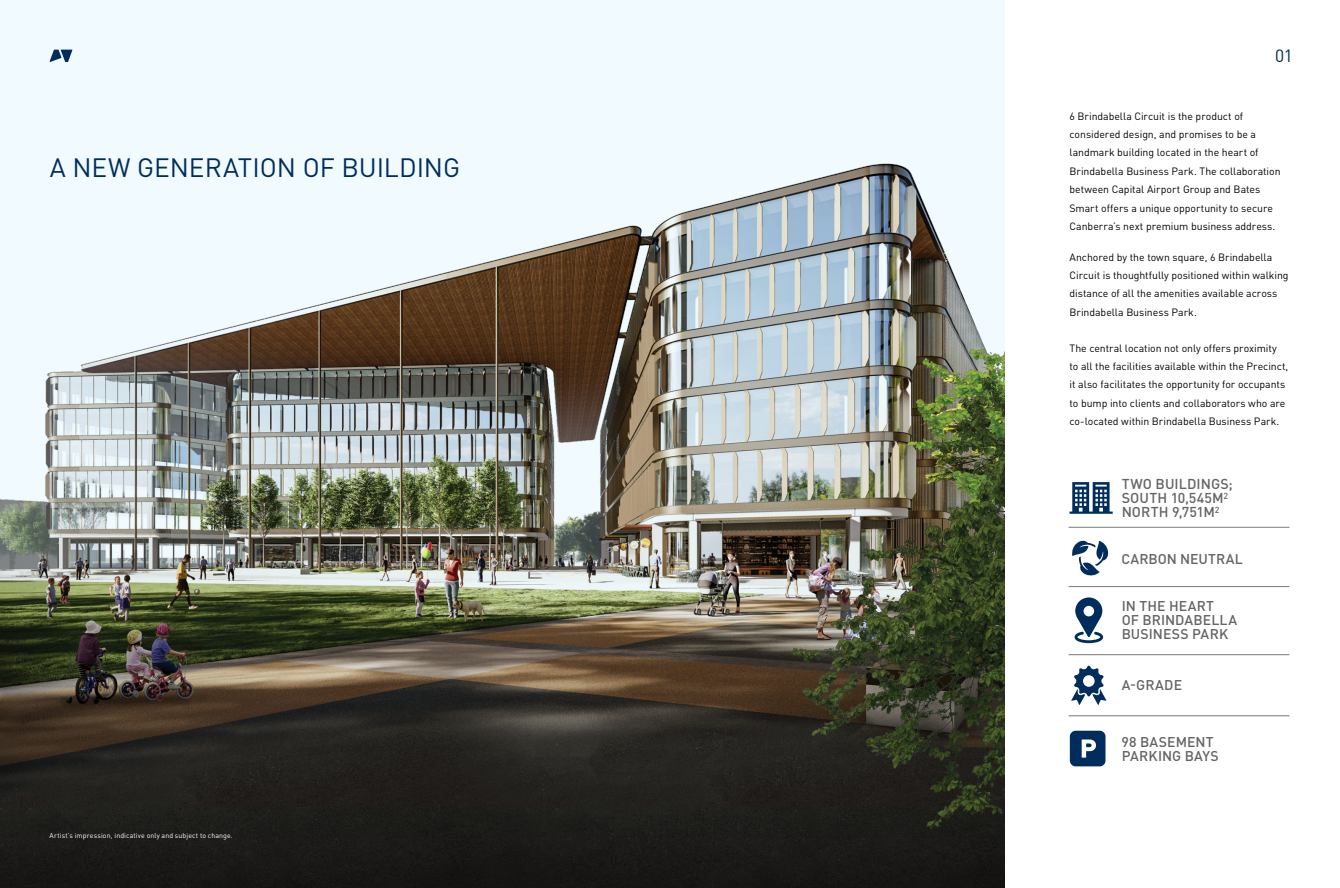
<style>
.page{position:relative;width:1340px;height:888px;background:#fff}
.page>*{position:absolute;margin:0;border:0;box-sizing:border-box;transform-origin:0 0}
.t1{font:26.25px "DINOT";letter-spacing:-.005em;color:#002d5b}
.t2{font:17.5px "DINOT";color:#002d5b}
.t3{font:500 14.17px/14.2px "DINOT";letter-spacing:.005em;color:#636466}
.t4{font:500 14px/14px "DINOT";letter-spacing:.005em;color:#636466}
.t5{font:10.5px/18.4px "DINOT";letter-spacing:-.005em;color:#000}
.t6{font:7px "DINOT";letter-spacing:.015em;color:#fff}
</style>
<div class="page">
<img style="left:0;top:10px;width:1005px;height:878px">
<svg style="left:49px;top:50px;width:23px;height:12px"></svg>
<svg style="left:1069px;top:482px;width:43px;height:32px"></svg>
<svg style="left:1072px;top:540px;width:37px;height:36px"></svg>
<hr style="left:1068px;top:527px;width:221px;height:1px;background:#77787b">
<hr style="left:1068px;top:716px;width:221px;height:1px;background:#77787b">
<hr style="left:1068px;top:654px;width:221px;height:1px;background:#77787b">
<hr style="left:1068px;top:586px;width:221px;height:1px;background:#77787b">
<svg style="left:1074px;top:597px;width:29px;height:46px"></svg>
<svg style="left:1069px;top:731px;width:36px;height:35px"></svg>
<svg style="left:1071px;top:665px;width:35px;height:40px"></svg>
<h1 class="t1" style="left:50px;top:151px;width:412px">A NEW GENERATION OF BUILDING</h1>
<p class="t6" style="left:50px;top:831px;width:185px">Artist’s impression, indicative only and subject to change.</p>
<h2 class="t2" style="left:1274px;top:45px;width:19px">01</h2>
<p class="t5" style="left:1069px;top:106px;width:213px">6 Brindabella Circuit is the product of considered design, and promises to be a landmark building located in the heart of Brindabella Business Park. The collaboration between Capital Airport Group and Bates Smart offers a unique opportunity to secure Canberra’s next premium business address.</p>
<p class="t5" style="left:1069px;top:248px;width:221px">Anchored by the town square, 6 Brindabella Circuit is thoughtfully positioned within walking distance of all the amenities available across Brindabella Business Park.</p>
<p class="t5" style="left:1069px;top:338px;width:220px">The central location not only offers proximity to all the facilities available within the Precinct, it also facilitates the opportunity for occupants to bump into clients and collaborators who are co-located within Brindabella Business Park.</p>
<h3 class="t3" style="left:1121px;top:476px;width:113px">TWO BUILDINGS;<br>SOUTH 10,545M<sup>2<br></sup>NORTH 9,751M<sup>2</sup></h3>
<h3 class="t4" style="left:1121px;top:551px;width:123px">CARBON NEUTRAL</h3>
<h3 class="t4" style="left:1121px;top:599px;width:117px">IN THE HEART<br>OF BRINDABELLA<br>BUSINESS PARK</h3>
<h3 class="t4" style="left:1121px;top:678px;width:62px">A-GRADE</h3>
<h3 class="t4" style="left:1121px;top:734px;width:98px">98 BASEMENT<br>PARKING BAYS</h3>
</div>
